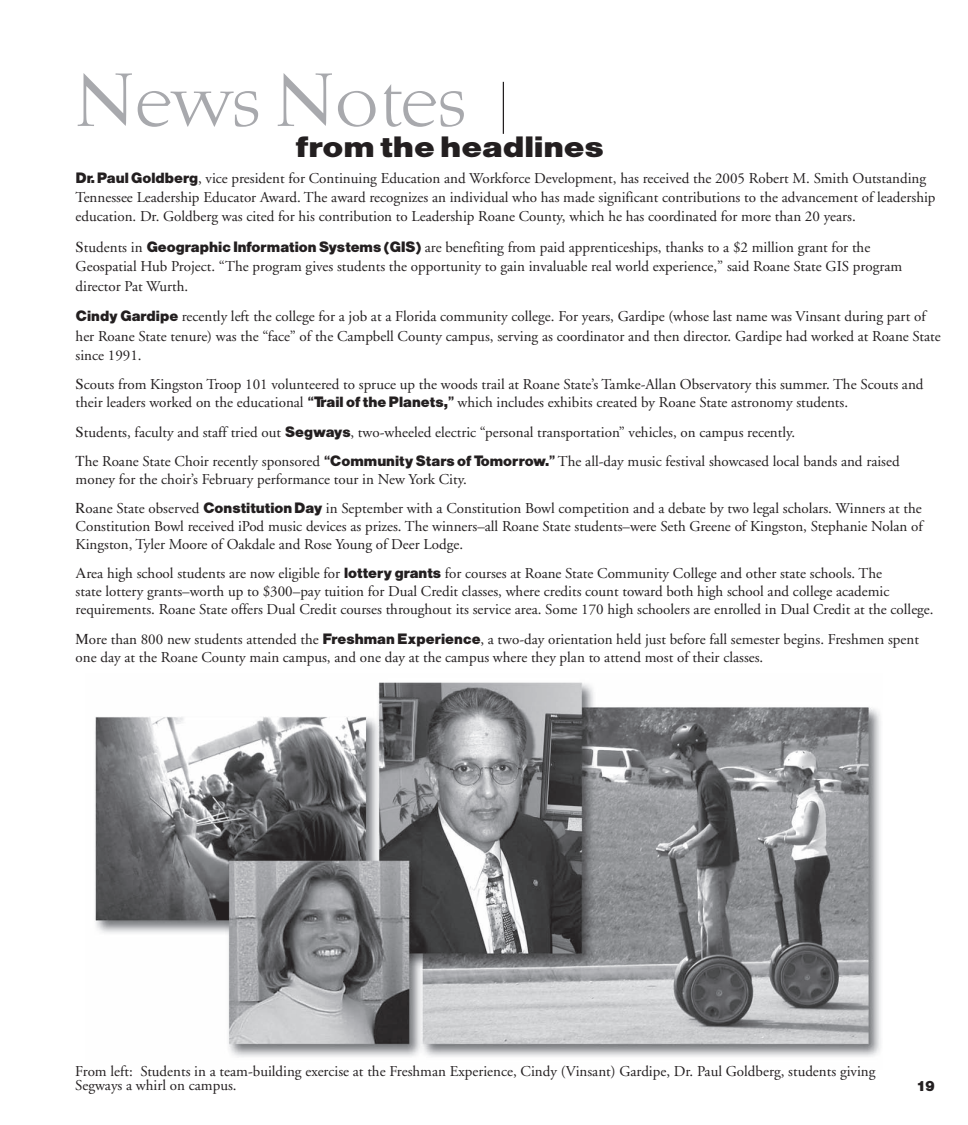
<style>
.page{position:relative;width:968px;height:1125px;background:#fff}
.page>*{position:absolute;margin:0;border:0;box-sizing:border-box;transform-origin:0 0}
.t1{font:75px "Brunella";color:#a8a9ad}
.t2{font:30px "Alpist";color:#231f20;scale:1.16 1}
.t3{font:15px/19.4px "Adobe Garamond";color:#231f20}
.t4{font:15px "Alpist";color:#231f20}
.s1{font-family:"Alpist"}
.s2{font-family:"Times"}
</style>
<div class="page">
<img style="left:95px;top:682px;width:786px;height:375px">
<hr style="left:502px;top:82px;width:2px;height:52px;background:#231f20">
<h1 class="t1" style="left:72px;top:56px;width:393px">News Notes</h1>
<h2 class="t2" style="left:295px;top:129px;width:267px">from the headlines</h2>
<p class="t3" style="left:76px;top:169px;width:861px"><span class="s1">Dr. Paul Goldberg</span>, vice president for Continuing Education and Workforce Development, has received the 2005 Robert M. Smith Outstanding<br>Tennessee Leadership Educator Award. The award recognizes an individual who has made significant contributions to the advancement of leadership education. Dr. Goldberg was cited for his contribution to Leadership Roane County, which he has coordinated for more than 20 years.</p>
<p class="t3" style="left:76px;top:238px;width:828px"><span class="s2">S</span>tudents in <span class="s1">Geographic Information Systems (GIS)</span> are benefiting from paid apprenticeships, thanks to a $2 million grant for the<br>Geospatial Hub Project. “The program gives students the opportunity to gain invaluable real world experience,” said Roane State GIS program director Pat Wurth.</p>
<p class="t3" style="left:76px;top:307px;width:866px"><span class="s1">Cindy Gardipe</span> recently left the college for a job at a Florida community college. For years, Gardipe (whose last name was Vinsant during part of her Roane State tenure) was the “face” of the Campbell County campus, serving as coordinator and then director. Gardipe had worked at Roane State since 1991.</p>
<p class="t3" style="left:76px;top:376px;width:849px;line-height:18px"><span class="s2">S</span>couts from Kingston Troop 101 volunteered to spruce up the woods trail at Roane State’s Tamke-Allan Observatory this summer. The Scouts and their leaders worked on the educational <span class="s1">“Trail of the Planets,”</span> which includes exhibits created by Roane State astronomy students.</p>
<p class="t3" style="left:76px;top:418px;width:825px;line-height:29.2px"><span class="s2">S</span>tudents, faculty and staff tried out <span class="s1">Segways</span>, two-wheeled electric “personal transportation” vehicles, on campus recently.<br><span class="s2">T</span>he Roane State Choir recently sponsored <span class="s1">“Community Stars of Tomorrow.”</span> The all-day music festival showcased local bands and raised</p>
<p class="t3" style="left:76px;top:465px;width:847px;line-height:29.2px">money for the choir’s February performance tour in New York City.<br><span class="s2">R</span>oane State observed <span class="s1">Constitution Day</span> in September with a Constitution Bowl competition and a debate by two legal scholars. Winners at the</p>
<p class="t3" style="left:76px;top:518px;width:848px;line-height:18px">Constitution Bowl received iPod music devices as prizes. The winners–all Roane State students–were Seth Greene of Kingston, Stephanie Nolan of<br>Kingston, Tyler Moore of Oakdale and Rose Young of Deer Lodge.</p>
<p class="t3" style="left:76px;top:565px;width:859px;line-height:18px"><span class="s2">A</span>rea high school students are now eligible for <span class="s1">lottery grants</span> for courses at Roane State Community College and other state schools. The<br>state lottery grants–worth up to $300–pay tuition for Dual Credit classes, where credits count toward both high school and college academic requirements. Roane State offers Dual Credit courses throughout its service area. Some 170 high schoolers are enrolled in Dual Credit at the college.</p>
<p class="t3" style="left:76px;top:630px;width:844px;line-height:18px"><span class="s2">M</span>ore than 800 new students attended the <span class="s1">Freshman Experience</span>, a two-day orientation held just before fall semester begins. Freshmen spent one day at the Roane County main campus, and one day at the campus where they plan to attend most of their classes.</p>
<p class="t3" style="left:75px;top:1065px;width:801px;line-height:13.8px">From left: Students in a team-building exercise at the Freshman Experience, Cindy (Vinsant) Gardipe, Dr. Paul Goldberg, students giving<br>Segways a whirl on campus.</p>
<p class="t4" style="left:916px;top:1077px;width:20px">19</p>
</div>
